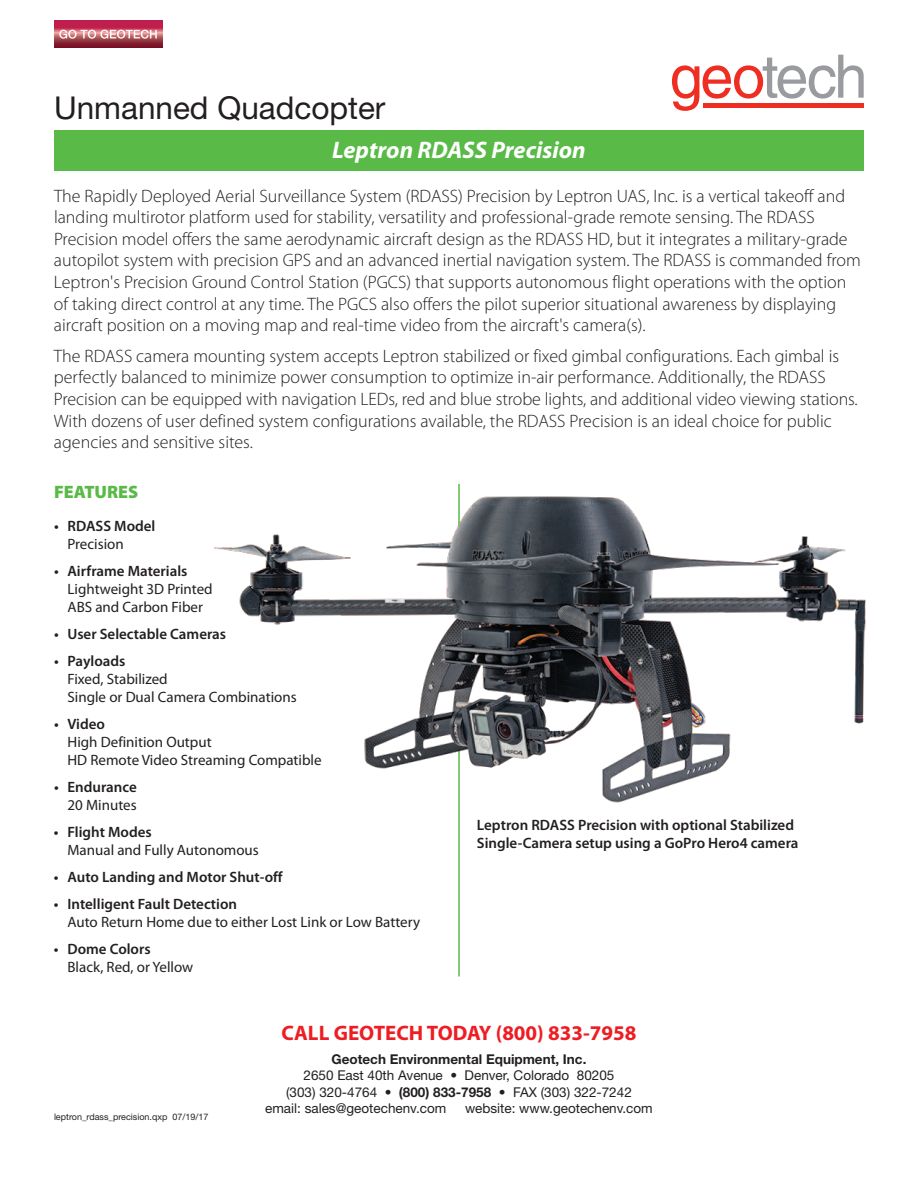
<style>
.page{position:relative;width:918px;height:1188px;background:#fff}
.page>*{position:absolute;margin:0;border:0;box-sizing:border-box;transform-origin:0 0}
.t1{font:31.5px "Helvetica Neue";color:#231f20}
.t2{font:italic 700 24px "Myriad Pro";color:#fff}
.t3{font:700 21px "Myriad Pro";color:#ee1d23}
.t4{font:300 18px/21.6px "Myriad Pro";color:#231f20}
.t5{font:900 18px "Myriad Pro";color:#59ba47}
.t6{font:15px/18px "Myriad Pro";color:#231f20}
.t7{font:600 15px/18px "Myriad Pro";color:#231f20}
.t8{font:13.5px "Helvetica Neue";color:#231f20}
.t9{font:700 13.5px "Helvetica Neue";color:#231f20}
.t10{font:9px "Helvetica Neue";color:#231f20}
.s1{font-weight:700}
</style>
<div class="page">
<svg style="left:672px;top:55px;width:192px;height:56px"></svg>
<div style="left:703px;top:103px;width:161px;height:5px;background:#ee2e22"></div>
<div style="left:54px;top:130px;width:810px;height:41px;background:#59ba47"></div>
<svg style="left:54px;top:21px;width:108px;height:27px;background:#a52845"></svg>
<svg style="left:59px;top:30px;width:98px;height:9px"></svg>
<hr style="left:458px;top:484px;width:2px;height:492px;background:#59ba47">
<img style="left:214px;top:483px;width:652px;height:326px">
<h1 class="t1" style="left:54px;top:96px;width:333px">Unmanned Quadcopter</h1>
<h2 class="t2" style="left:332px;top:140px;width:255px">Leptron RDASS Precision</h2>
<p class="t4" style="left:54px;top:186px;width:808px">The Rapidly Deployed Aerial Surveillance System (RDASS) Precision by Leptron UAS, Inc. is a vertical takeoff and landing multirotor platform used for stability, versatility and professional-grade remote sensing. The RDASS Precision model offers the same aerodynamic aircraft design as the RDASS HD, but it integrates a military-grade autopilot system with precision GPS and an advanced inertial navigation system. The RDASS is commanded from Leptron's Precision Ground Control Station (PGCS) that supports autonomous flight operations with the option of taking direct control at any time. The PGCS also offers the pilot superior situational awareness by displaying aircraft position on a moving map and real-time video from the aircraft's camera(s).</p>
<p class="t4" style="left:54px;top:346px;width:805px">The RDASS camera mounting system accepts Leptron stabilized or fixed gimbal configurations. Each gimbal is perfectly balanced to minimize power consumption to optimize in-air performance. Additionally, the RDASS Precision can be equipped with navigation LEDs, red and blue strobe lights, and additional video viewing stations.<br>With dozens of user defined system configurations available, the RDASS Precision is an ideal choice for public agencies and sensitive sites.</p>
<p class="t5" style="left:54px;top:485px;width:86px">FEATURES</p>
<p class="t7" style="left:54px;top:518px;width:103px">• RDASS Model</p>
<p class="t6" style="left:68px;top:536px;width:58px">Precision</p>
<p class="t7" style="left:54px;top:563px;width:135px">• Airframe Materials</p>
<p class="t6" style="left:67px;top:581px;width:147px">Lightweight 3D Printed<br>ABS and Carbon Fiber</p>
<p class="t7" style="left:54px;top:626px;width:174px">• User Selectable Cameras</p>
<p class="t7" style="left:54px;top:653px;width:73px">• Payloads</p>
<p class="t6" style="left:67px;top:671px;width:231px">Fixed, Stabilized<br>Single or Dual Camera Combinations</p>
<p class="t7" style="left:54px;top:716px;width:52px">• Video</p>
<p class="t6" style="left:67px;top:734px;width:256px">High Definition Output<br>HD Remote Video Streaming Compatible</p>
<p class="t7" style="left:54px;top:779px;width:84px">• Endurance</p>
<p class="t6" style="left:67px;top:797px;width:71px">20 Minutes</p>
<p class="t7" style="left:54px;top:824px;width:99px">• Flight Modes</p>
<p class="t6" style="left:67px;top:842px;width:193px">Manual and Fully Autonomous</p>
<p class="t7" style="left:54px;top:869px;width:230px">• Auto Landing and Motor Shut-off</p>
<p class="t7" style="left:54px;top:896px;width:185px">• Intelligent Fault Detection</p>
<p class="t6" style="left:67px;top:914px;width:354px">Auto Return Home due to either Lost Link or Low Battery</p>
<p class="t7" style="left:54px;top:941px;width:98px">• Dome Colors</p>
<p class="t6" style="left:67px;top:959px;width:127px">Black, Red, or Yellow</p>
<p class="t7" style="left:477px;top:817px;width:323px">Leptron RDASS Precision with optional Stabilized<br>Single-Camera setup using a GoPro Hero4 camera</p>
<p class="t10" style="left:54px;top:1114px;width:156px">leptron_rdass_precision.qxp 07/19/17</p>
<p class="t3" style="left:282px;top:1025px;width:356px">CALL GEOTECH TODAY (800) 833-7958</p>
<p class="t9" style="left:332px;top:1055px;width:256px">Geotech Environmental Equipment, Inc.</p>
<p class="t8" style="left:304px;top:1071px;width:312px">2650 East 40th Avenue • Denver, Colorado 80205</p>
<p class="t8" style="left:286px;top:1087px;width:347px">(303) 320-4764 • <span class="s1">(800) 833-7958</span> • FAX (303) 322-7242</p>
<p class="t8" style="left:265px;top:1103px;width:183px">email: sales@geotechenv.com</p>
<p class="t8" style="left:465px;top:1103px;width:189px">website: www.geotechenv.com</p>
</div>
